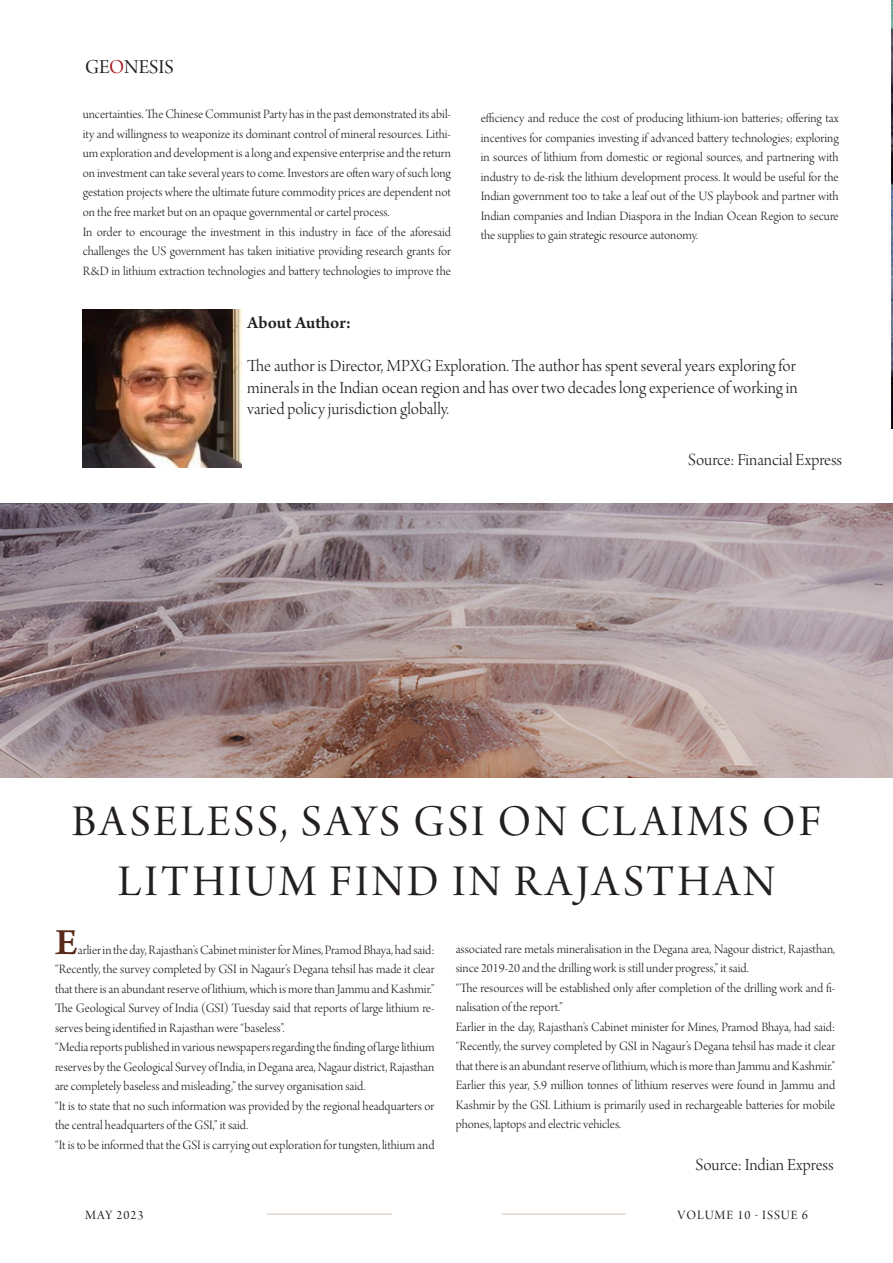
<style>
.page{position:relative;width:893px;height:1263px;background:#fff}
.page>*{position:absolute;margin:0;border:0;box-sizing:border-box;transform-origin:0 0}
.Title_39_pt___Center{font:46.5px/60px "Arno Pro Display";letter-spacing:.07em;color:#231f20;text-align:center}
.t1{font:600 39px "Arno Pro";color:#5a2a1b}
.t2{font:21px "Arno Pro Display";color:#231f20}
.t3{font:18px/21.6px "Arno Pro Light Display";color:#231f20;text-align:justify}
.t4{font:600 18px "Arno Pro";color:#231f20}
.t5{font:13.5px/19.5px "Arno Pro Light Display";color:#231f20;text-align:justify}
.t6{font:13.5px "Arno Pro Display";letter-spacing:.07em;color:#231f20}
.s1{color:#ab1e21}
</style>
<div class="page">
<img style="left:83px;top:309px;width:158px;height:159px">
<hr style="left:267px;top:1213px;width:125px;height:2px;background:#ded6cd">
<hr style="left:502px;top:1213px;width:124px;height:2px;background:#ded6cd">
<img style="left:0;top:503px;width:893px;height:275px">
<img style="left:891px;top:0;width:2px;height:429px">
<h3 class="t2" style="left:85px;top:55px;width:90px">GE<span class="s1">O</span>NESIS</h3>
<p class="t5" style="left:83px;top:106px;width:370px">uncertainties. The Chinese Communist Party has in the past demonstrated its abil&shy;ity and willingness to weaponize its dominant control of mineral resources. Lithi&shy;um exploration and development is a long and expensive enterprise and the return on investment can take several years to come. Investors are often wary of such long gestation projects where the ultimate future commodity prices are dependent not on the free market but on an opaque governmental or cartel process.</p>
<p class="t5" style="left:83px;top:223px;width:370px">In order to encourage the investment in this industry in face of the aforesaid challenges the US government has taken initiative providing research grants for R&amp;D in lithium extraction technologies and battery technologies to improve the</p>
<p class="t5" style="left:481px;top:109px;width:359px">efficiency and reduce the cost of producing lithium-ion batteries; offering tax incentives for companies investing if advanced battery technologies; exploring in sources of lithium from domestic or regional sources, and partnering with industry to de-risk the lithium development process. It would be useful for the Indian government too to take a leaf out of the US playbook and partner with Indian companies and Indian Diaspora in the Indian Ocean Region to secure the supplies to gain strategic resource autonomy.</p>
<p class="t4" style="left:247px;top:312px;width:106px">About Author:</p>
<p class="t3" style="left:247px;top:356px;width:552px">The author is Director, MPXG Exploration. The author has spent several years exploring for minerals in the Indian ocean region and has over two decades long experience of working in varied policy jurisdiction globally.</p>
<p class="t3" style="left:688px;top:450px;width:155px">Source: Financial Express</p>
<p class="Title_39_pt___Center" style="left:72px;top:794px;width:751px">BASELESS, SAYS GSI ON CLAIMS OF<br>LITHIUM FIND IN RAJASTHAN</p>
<p class="t1" style="left:55px;top:919px;width:24px">E</p>
<p class="t5" style="left:456px;top:940px;width:381px">associated rare metals mineralisation in the Degana area, Nagour district, Rajasthan, since 2019-20 and the drilling work is still under progress,” it said.</p>
<p class="t5" style="left:456px;top:979px;width:381px">“The resources will be established only after completion of the drilling work and fi&shy;nalisation of the report.”</p>
<p class="t5" style="left:456px;top:1018px;width:381px">Earlier in the day, Rajasthan’s Cabinet minister for Mines, Pramod Bhaya, had said: “Recently, the survey completed by GSI in Nagaur’s Degana tehsil has made it clear that there is an abundant reserve of lithium, which is more than Jammu and Kashmir.”</p>
<p class="t5" style="left:456px;top:1076px;width:381px">Earlier this year, 5.9 million tonnes of lithium reserves were found in Jammu and Kashmir by the GSI. Lithium is primarily used in rechargeable batteries for mobile phones, laptops and electric vehicles.</p>
<p class="t5" style="left:55px;top:941px;width:381px;text-indent:23px">arlier in the day, Rajasthan’s Cabinet minister for Mines, Pramod Bhaya, had said: “Recently, the survey completed by GSI in Nagaur’s Degana tehsil has made it clear that there is an abundant reserve of lithium, which is more than Jammu and Kashmir.”</p>
<p class="t5" style="left:55px;top:999px;width:381px">The Geological Survey of India (GSI) Tuesday said that reports of large lithium re&shy;serves being identified in Rajasthan were “baseless”.</p>
<p class="t5" style="left:55px;top:1038px;width:381px">“Media reports published in various newspapers regarding the finding of large lithium reserves by the Geological Survey of India, in Degana area, Nagaur district, Rajasthan are completely baseless and misleading,” the survey organisation said.</p>
<p class="t5" style="left:55px;top:1097px;width:381px">“It is to state that no such information was provided by the regional headquarters or the central headquarters of the GSI,” it said.</p>
<p class="t5" style="left:55px;top:1136px;width:381px">“It is to be informed that the GSI is carrying out exploration for tungsten, lithium and</p>
<p class="t3" style="left:696px;top:1155px;width:140px">Source: Indian Express</p>
<p class="t6" style="left:85px;top:1207px;width:60px">MAY 2023</p>
<p class="t6" style="left:678px;top:1207px;width:132px">VOLUME 10 - ISSUE 6</p>
</div>
